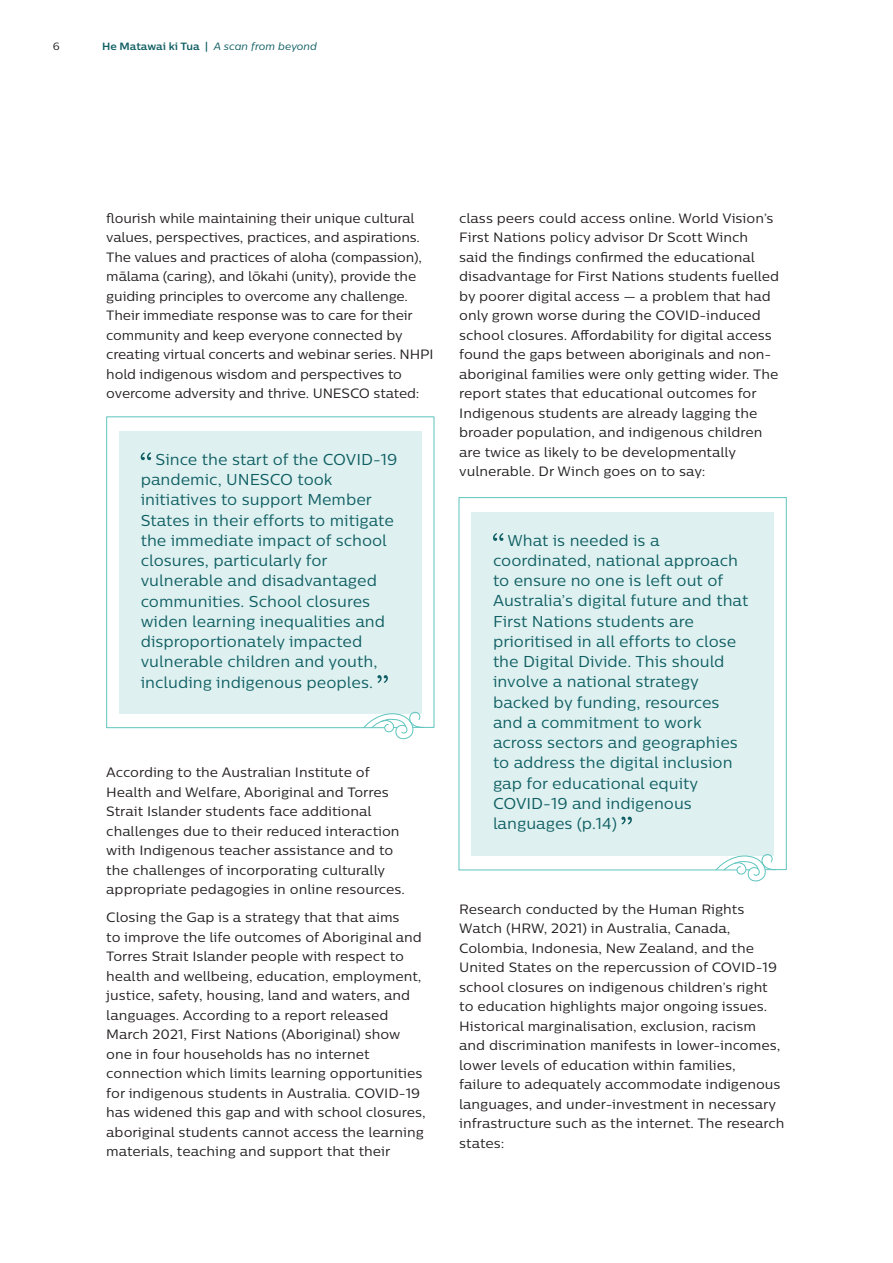
<style>
.page{position:relative;width:893px;height:1263px;background:#fff}
.page>*{position:absolute;margin:0;border:0;box-sizing:border-box;transform-origin:0 0}
.Pull-out_quotes_and{font:15.75px/20.2px "Centrale Sans";color:#0f5e63}
.Body_copy{font:13.5px/19.5px "Centrale Sans";color:#231f20}
.t1{font:700 10.5px "Centrale Sans";color:#0f5e63}
.t2{font:10.5px "Centrale Sans";color:#231f20}
.s1{font-weight:400;font-style:italic}
</style>
<div class="page">
<svg style="left:106px;top:416px;width:329px;height:312px;background:#e1f2f1"></svg>
<svg style="left:363px;top:711px;width:61px;height:29px"></svg>
<svg style="left:458px;top:497px;width:329px;height:374px;background:#e0f2f1"></svg>
<svg style="left:715px;top:853px;width:61px;height:29px"></svg>
<p class="t2" style="left:53px;top:40px;width:9px">6</p>
<p class="t1" style="left:102px;top:40px;width:217px">He Matawai ki Tua | <span class="s1">A scan from beyond</span></p>
<p class="Body_copy" style="left:106px;top:208px;width:329px">flourish while maintaining their unique cultural values, perspectives, practices, and aspirations.<br>The values and practices of aloha (compassion), mālama (caring), and lōkahi (unity), provide the guiding principles to overcome any challenge.<br>Their immediate response was to care for their community and keep everyone connected by creating virtual concerts and webinar series. NHPI hold indigenous wisdom and perspectives to overcome adversity and thrive. UNESCO stated:</p>
<p class="Pull-out_quotes_and" style="left:141px;top:449px;width:258px;text-indent:15px">Since the start of the COVID-19 pandemic, UNESCO took initiatives to support Member<br>States in their efforts to mitigate the immediate impact of school closures, particularly for vulnerable and disadvantaged communities. School closures widen learning inequalities and disproportionately impacted vulnerable children and youth, including indigenous peoples.</p>
<p class="Body_copy" style="left:106px;top:762px;width:300px">According to the Australian Institute of Health and Welfare, Aboriginal and Torres Strait Islander students face additional challenges due to their reduced interaction with Indigenous teacher assistance and to the challenges of incorporating culturally appropriate pedagogies in online resources.</p>
<p class="Body_copy" style="left:106px;top:907px;width:321px">Closing the Gap is a strategy that that aims<br>to improve the life outcomes of Aboriginal and Torres Strait Islander people with respect to health and wellbeing, education, employment, justice, safety, housing, land and waters, and languages. According to a report released March 2021, First Nations (Aboriginal) show one in four households has no internet connection which limits learning opportunities for indigenous students in Australia. COVID-19 has widened this gap and with school closures, aboriginal students cannot access the learning materials, teaching and support that their</p>
<p class="Body_copy" style="left:459px;top:208px;width:321px">class peers could access online. World Vision’s First Nations policy advisor Dr Scott Winch said the findings confirmed the educational disadvantage for First Nations students fuelled by poorer digital access — a problem that had only grown worse during the COVID-induced school closures. Affordability for digital access found the gaps between aboriginals and non&shy;aboriginal families were only getting wider. The report states that educational outcomes for Indigenous students are already lagging the broader population, and indigenous children are twice as likely to be developmentally vulnerable. Dr Winch goes on to say:</p>
<p class="Pull-out_quotes_and" style="left:493px;top:530px;width:257px;text-indent:14px">What is needed is a coordinated, national approach to ensure no one is left out of<br>Australia’s digital future and that<br>First Nations students are prioritised in all efforts to close the Digital Divide. This should involve a national strategy backed by funding, resources and a commitment to work across sectors and geographies to address the digital inclusion gap for educational equity<br>COVID-19 and indigenous languages (p.14)</p>
<p class="Body_copy" style="left:459px;top:899px;width:327px">Research conducted by the Human Rights Watch (HRW, 2021) in Australia, Canada, Colombia, Indonesia, New Zealand, and the United States on the repercussion of COVID-19 school closures on indigenous children’s right to education highlights major ongoing issues.<br>Historical marginalisation, exclusion, racism and discrimination manifests in lower-incomes, lower levels of education within families,<br>failure to adequately accommodate indigenous languages, and under-investment in necessary infrastructure such as the internet. The research states:</p>
</div>
